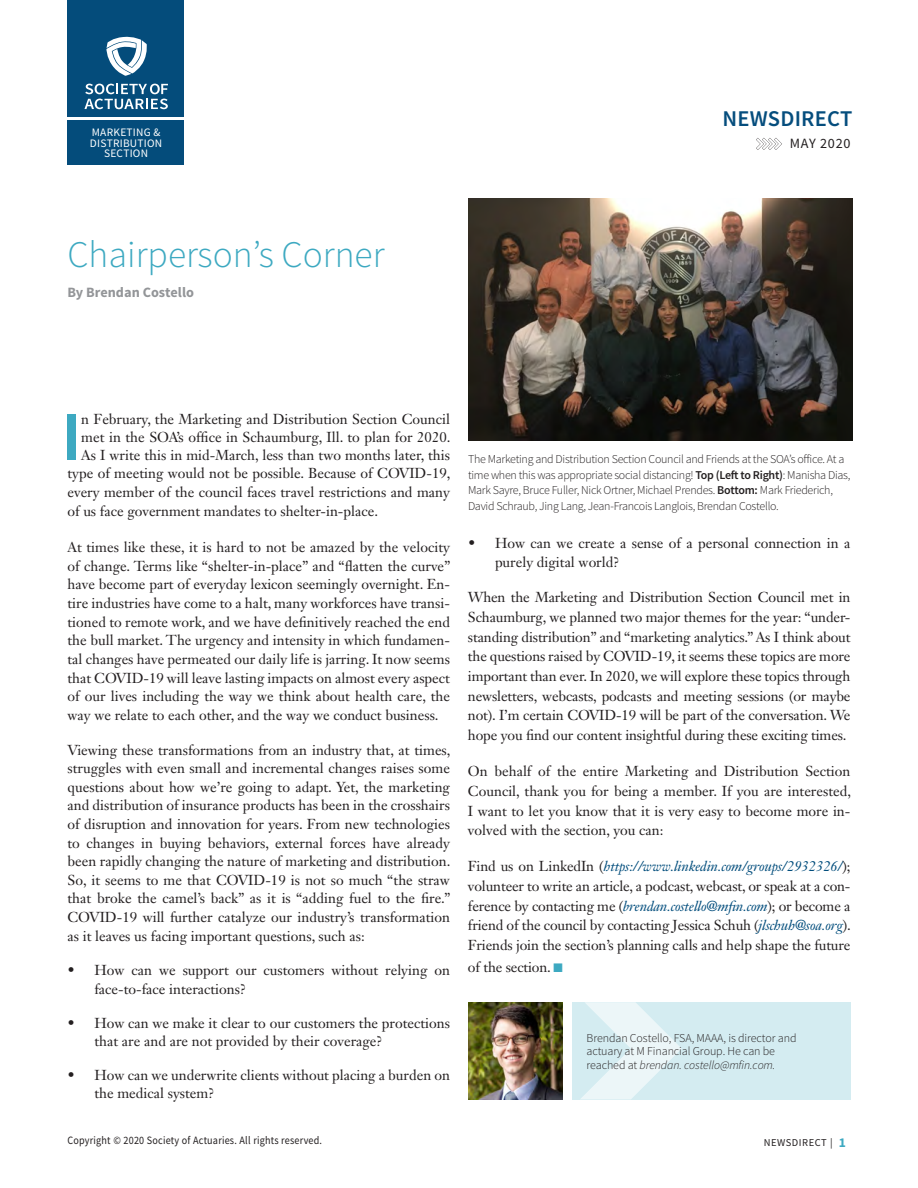
<style>
.page{position:relative;width:918px;height:1188px;background:#fff}
.page>*{position:absolute;margin:0;border:0;box-sizing:border-box;transform-origin:0 0}
.Article_Body_Drop_Ca{font:600 69.3px "Source Sans Pro";color:#3da9c1}
.Article_TItle{font:300 37.5px "Source Sans Pro";color:#3da9c1}
.t1{font:600 22.5px "Source Sans Pro";letter-spacing:.01em;color:#054d7d}
.Article_Body_Drop_Ca-2{font:14.25px/18.6px "Janson Text LT Std";color:#231f20;text-align:justify}
.Article_Author_Bylin{font:700 14.25px "Source Sans Pro";color:#939598}
.Folio_Right{font:14.1px "Source Sans Pro";letter-spacing:.05em;color:#231f20}
.Article_Photo_Captio{font:300 12px/15.9px "Source Sans Pro";letter-spacing:-.025em;color:#231f20}
.Author_Info{font:300 12px/13.5px "Source Sans Pro";letter-spacing:-.01em;color:#231f20}
.t2{font:11.4px/10.8px "Source Sans Pro";letter-spacing:.02em;color:#fff;text-align:center}
.Mast_text_FR{font:11.25px "Source Sans Pro";letter-spacing:.02em;color:#231f20;scale:.9 1}
.Folio_Right-2{font:10.5px "Source Sans Pro";letter-spacing:.05em;color:#231f20}
.s1{font-weight:600}
.s2{font-style:italic;color:#024d7c}
.s3{font-family:"Andale Mono";color:#3da9c1}
.s4{font-style:italic}
.s5{font-weight:700;font-size:13.5px;color:#3da9c1}
</style>
<div class="page">
<div style="left:68px;top:0;width:116px;height:165px;background:#044c7b"></div>
<svg style="left:106px;top:36px;width:41px;height:40px"></svg>
<svg style="left:84px;top:84px;width:84px;height:25px"></svg>
<hr style="left:68px;top:117px;width:117px;height:2px;background:#fff">
<svg style="left:756px;top:138px;width:26px;height:12px"></svg>
<img style="left:468px;top:199px;width:384px;height:241px">
<div style="left:572px;top:1002px;width:278px;height:97px;background:#d4ecf1"></div>
<svg style="left:581px;top:1002px;width:101px;height:97px"></svg>
<img style="left:468px;top:1002px;width:94px;height:97px">
<h3 class="t1" style="left:722px;top:104px;width:131px">NEWSDIRECT</h3>
<p class="t2" style="left:90px;top:127px;width:74px">MARKETING &amp;<br>DISTRIBUTION<br>SECTION</p>
<p class="Folio_Right" style="left:790px;top:134px;width:62px">MAY 2020</p>
<p class="Article_TItle" style="left:68px;top:231px;width:319px">Chairperson’s Corner</p>
<p class="Article_Author_Bylin" style="left:68px;top:283px;width:128px">By Brendan Costello</p>
<p class="Article_Body_Drop_Ca" style="left:62px;top:393px;width:21px">I</p>
<p class="Article_Body_Drop_Ca-2" style="left:81px;top:409px;width:370px">n February, the Marketing and Distribution Section Council</p>
<p class="Article_Body_Drop_Ca-2" style="left:81px;top:427px;width:371px">met in the SOA’s office in Schaumburg, Ill. to plan for 2020.</p>
<p class="Article_Body_Drop_Ca-2" style="left:81px;top:445px;width:370px">As I write this in mid-March, less than two months later, this</p>
<p class="Article_Body_Drop_Ca-2" style="left:68px;top:464px;width:385px">type of meeting would not be possible. Because of COVID-19,</p>
<p class="Article_Body_Drop_Ca-2" style="left:68px;top:483px;width:384px">every member of the council faces travel restrictions and many</p>
<p class="Article_Body_Drop_Ca-2" style="left:68px;top:501px;width:312px">of us face government mandates to shelter-in-place.</p>
<p class="Article_Body_Drop_Ca-2" style="left:68px;top:538px;width:385px">At times like these, it is hard to not be amazed by the velocity of change. Terms like “shelter-in-place” and “flatten the curve” have become part of everyday lexicon seemingly overnight. En&shy;tire industries have come to a halt, many workforces have transi&shy;tioned to remote work, and we have definitively reached the end the bull market. The urgency and intensity in which fundamen&shy;tal changes have permeated our daily life is jarring. It now seems that COVID-19 will leave lasting impacts on almost every aspect of our lives including the way we think about health care, the way we relate to each other, and the way we conduct business.</p>
<p class="Article_Body_Drop_Ca-2" style="left:68px;top:740px;width:385px">Viewing these transformations from an industry that, at times, struggles with even small and incremental changes raises some questions about how we’re going to adapt. Yet, the marketing and distribution of insurance products has been in the crosshairs of disruption and innovation for years. From new technologies to changes in buying behaviors, external forces have already been rapidly changing the nature of marketing and distribution.<br>So, it seems to me that COVID-19 is not so much “the straw that broke the camel’s back” as it is “adding fuel to the fire.” COVID-19 will further catalyze our industry’s transformation as it leaves us facing important questions, such as:</p>
<p class="Article_Body_Drop_Ca-2" style="left:94px;top:961px;width:357px;text-indent:-27px">• How can we support our customers without relying on face-to-face interactions?</p>
<p class="Article_Body_Drop_Ca-2" style="left:94px;top:1013px;width:357px;text-indent:-27px">• How can we make it clear to our customers the protections that are and are not provided by their coverage?</p>
<p class="Article_Body_Drop_Ca-2" style="left:94px;top:1065px;width:357px;text-indent:-27px">• How can we underwrite clients without placing a burden on the medical system?</p>
<p class="Article_Photo_Captio" style="left:468px;top:451px;width:384px">The Marketing and Distribution Section Council and Friends at the SOA’s office. At a time when this was appropriate social distancing! <span class="s1">Top (Left to Right)</span>: Manisha Dias, Mark Sayre, Bruce Fuller, Nick Ortner, Michael Prendes. <span class="s1">Bottom:</span> Mark Friederich, David Schraub, Jing Lang, Jean-Francois Langlois, Brendan Costello.</p>
<p class="Article_Body_Drop_Ca-2" style="left:495px;top:533px;width:357px;line-height:19.6px;text-indent:-27px">• How can we create a sense of a personal connection in a purely digital world?</p>
<p class="Article_Body_Drop_Ca-2" style="left:468px;top:587px;width:384px;line-height:19.6px">When the Marketing and Distribution Section Council met in Schaumburg, we planned two major themes for the year: “under&shy;standing distribution” and “marketing analytics.” As I think about the questions raised by COVID-19, it seems these topics are more important than ever. In 2020, we will explore these topics through newsletters, webcasts, podcasts and meeting sessions (or maybe not). I’m certain COVID-19 will be part of the conversation. We hope you find our content insightful during these exciting times.</p>
<p class="Article_Body_Drop_Ca-2" style="left:468px;top:761px;width:385px;line-height:19.6px">On behalf of the entire Marketing and Distribution Section Council, thank you for being a member. If you are interested, I want to let you know that it is very easy to become more in&shy;volved with the section, you can:</p>
<p class="Article_Body_Drop_Ca-2" style="left:468px;top:856px;width:385px;line-height:19.6px">Find us on LinkedIn (<span class="s2">https://www.linkedin.com/groups/2932326/</span>); volunteer to write an article, a podcast, webcast, or speak at a con&shy;ference by contacting me (<span class="s2">brendan.costello@mfin.com</span>); or become a friend of the council by contacting Jessica Schuh (<span class="s2">jlschuh@soa.org</span>).<br>Friends join the section’s planning calls and help shape the future</p>
<p class="Article_Body_Drop_Ca-2" style="left:468px;top:958px;width:96px">of the section. <span class="s3">■</span></p>
<p class="Author_Info" style="left:586px;top:1031px;width:212px">Brendan Costello, FSA, MAAA, is director and actuary at M Financial Group. He can be reached at <span class="s4">brendan. costello@mfin.com.</span></p>
<p class="Mast_text_FR" style="left:68px;top:1133px;width:284px">Copyright © 2020 Society of Actuaries. All rights reserved.</p>
<p class="Folio_Right-2" style="left:764px;top:1136px;width:84px">NEWSDIRECT | <span class="s5">1</span></p>
</div>
